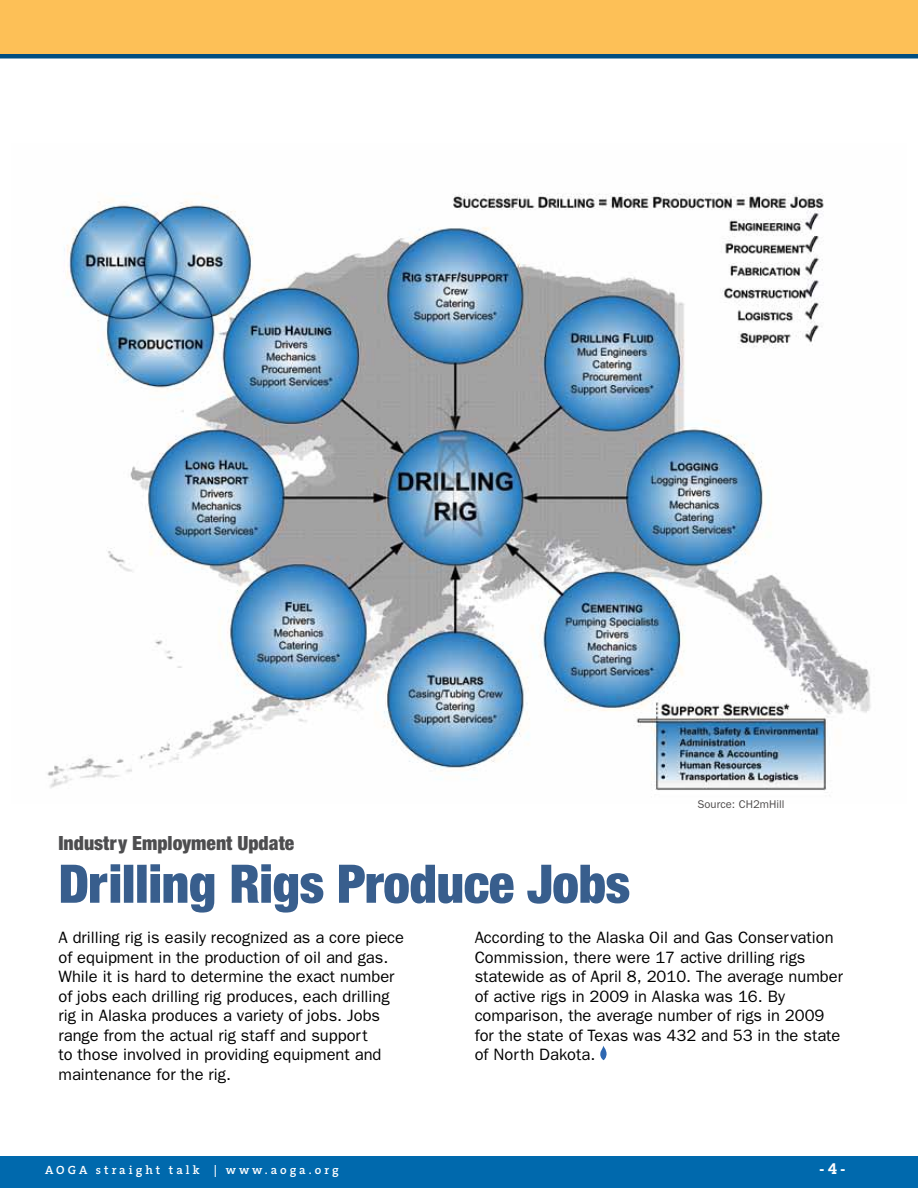
<style>
.page{position:relative;width:918px;height:1188px;background:#fff}
.page>*{position:absolute;margin:0;border:0;box-sizing:border-box;transform-origin:0 0}
.t1{font:57px "Sans Black Condensed DTC";letter-spacing:-.01em;color:#385e8d}
.t2{font:21px "Sans Black Condensed DTC";color:#4d4d4f}
.t3{font:16.5px/19.5px "Franklin Gothic";color:#000}
.t4{font:600 15px "Lubalin Graph";color:#fff}
.t5{font:600 12px "The Serif";letter-spacing:.25em;color:#fff}
.t6{font:11.25px "Franklin Gothic";color:#4e4b4b}
</style>
<div class="page">
<div style="left:0;top:0;width:918px;height:54px;background:#fdc057"></div>
<div style="left:0;top:1156px;width:918px;height:32px;background:#0069ad"></div>
<hr style="left:0;top:54px;width:918px;height:4px;background:#004e81">
<svg style="left:600px;top:1046px;width:7px;height:14px"></svg>
<img style="left:47px;top:193px;width:824px;height:598px">
<p class="t2" style="left:58px;top:831px;width:237px">Industry Employment Update</p>
<h1 class="t1" style="left:58px;top:849px;width:573px">Drilling Rigs Produce Jobs</h1>
<p class="t6" style="left:698px;top:798px;width:88px">Source: CH2mHill</p>
<p class="t3" style="left:58px;top:928px;width:347px">A drilling rig is easily recognized as a core piece of equipment in the production of oil and gas.<br>While it is hard to determine the exact number of jobs each drilling rig produces, each drilling rig in Alaska produces a variety of jobs. Jobs range from the actual rig staff and support<br>to those involved in providing equipment and maintenance for the rig.</p>
<p class="t3" style="left:475px;top:928px;width:370px">According to the Alaska Oil and Gas Conservation Commission, there were 17 active drilling rigs statewide as of April 8, 2010. The average number of active rigs in 2009 in Alaska was 16. By comparison, the average number of rigs in 2009 for the state of Texas was 432 and 53 in the state of North Dakota.</p>
<p class="t5" style="left:45px;top:1160px;width:295px">AOGA straight talk | www.aoga.org</p>
<p class="t4" style="left:820px;top:1159px;width:27px">-4-</p>
</div>
